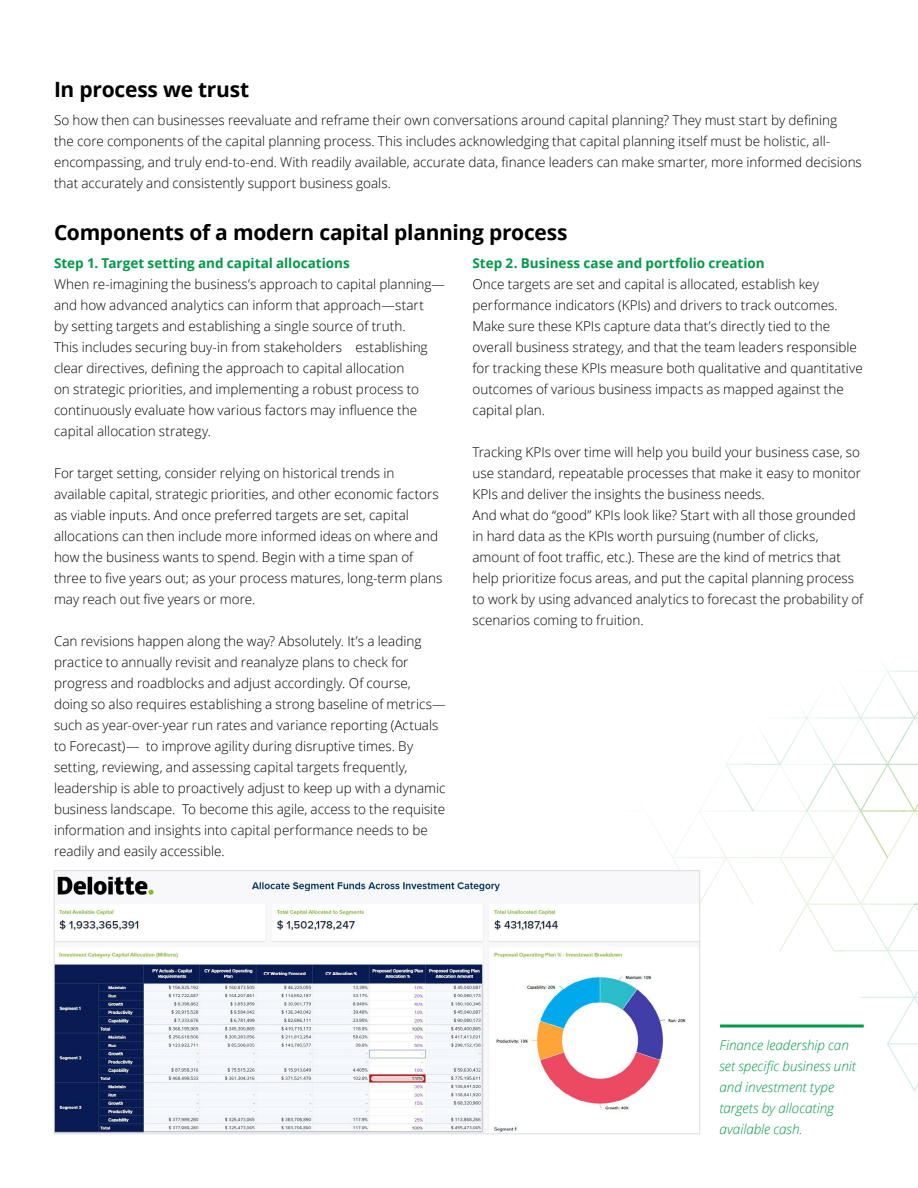
<style>
.page{position:relative;width:918px;height:1188px;background:#fff}
.page>*{position:absolute;margin:0;border:0;box-sizing:border-box;transform-origin:0 0}
.t1{font:700 21px "Open Sans";letter-spacing:-.015em;color:#000}
.t2{font:300 13.5px/21px "Open Sans";color:#000}
.t3{font:italic 300 13.5px/21px "Open Sans";letter-spacing:-.005em;color:#009a49}
.t4{font:700 13.5px "Open Sans";color:#009a49}
</style>
<div class="page">
<img style="left:658px;top:810px;width:183px;height:140px">
<img style="left:841px;top:822px;width:77px;height:269px">
<img style="left:779px;top:950px;width:64px;height:1px">
<img style="left:854px;top:664px;width:49px;height:194px">
<img style="left:759px;top:664px;width:97px;height:148px">
<img style="left:903px;top:670px;width:15px;height:235px">
<img style="left:726px;top:763px;width:33px;height:49px">
<img style="left:56px;top:872px;width:642px;height:260px">
<div style="left:54px;top:870px;width:646px;height:264px;border:1px solid #dcddde"></div>
<svg style="left:720px;top:1024px;width:144px;height:4px"></svg>
<h1 class="t1" style="left:54px;top:75px;width:197px">In process we trust</h1>
<p class="t2" style="left:54px;top:109px;width:809px">So how then can businesses reevaluate and reframe their own conversations around capital planning? They must start by defining<br>the core components of the capital planning process. This includes acknowledging that capital planning itself must be holistic, all&shy;encompassing, and truly end-to-end. With readily available, accurate data, finance leaders can make smarter, more informed decisions that accurately and consistently support business goals.</p>
<h1 class="t1" style="left:54px;top:217px;width:515px">Components of a modern capital planning process</h1>
<p class="t4" style="left:54px;top:254px;width:297px">Step 1. Target setting and capital allocations</p>
<p class="t2" style="left:54px;top:273px;width:393px">When re-imagining the business’s approach to capital planning— and how advanced analytics can inform that approach—start<br>by setting targets and establishing a single source of truth.<br>This includes securing buy-in from stakeholders establishing clear directives, defining the approach to capital allocation<br>on strategic priorities, and implementing a robust process to continuously evaluate how various factors may influence the capital allocation strategy.</p>
<p class="t2" style="left:54px;top:462px;width:390px">For target setting, consider relying on historical trends in available capital, strategic priorities, and other economic factors as viable inputs. And once preferred targets are set, capital allocations can then include more informed ideas on where and how the business wants to spend. Begin with a time span of three to five years out; as your process matures, long-term plans may reach out five years or more.</p>
<p class="t2" style="left:54px;top:631px;width:393px">Can revisions happen along the way? Absolutely. It’s a leading practice to annually revisit and reanalyze plans to check for progress and roadblocks and adjust accordingly. Of course, doing so also requires establishing a strong baseline of metrics— such as year-over-year run rates and variance reporting (Actuals to Forecast)— to improve agility during disruptive times. By setting, reviewing, and assessing capital targets frequently, leadership is able to proactively adjust to keep up with a dynamic business landscape. To become this agile, access to the requisite information and insights into capital performance needs to be readily and easily accessible.</p>
<p class="t4" style="left:472px;top:254px;width:294px">Step 2. Business case and portfolio creation</p>
<p class="t2" style="left:472px;top:274px;width:392px">Once targets are set and capital is allocated, establish key performance indicators (KPIs) and drivers to track outcomes.<br>Make sure these KPIs capture data that’s directly tied to the overall business strategy, and that the team leaders responsible for tracking these KPIs measure both qualitative and quantitative outcomes of various business impacts as mapped against the capital plan.</p>
<p class="t2" style="left:472px;top:442px;width:392px">Tracking KPIs over time will help you build your business case, so use standard, repeatable processes that make it easy to monitor KPIs and deliver the insights the business needs.<br>And what do “good” KPIs look like? Start with all those grounded in hard data as the KPIs worth pursuing (number of clicks, amount of foot traffic, etc.). These are the kind of metrics that help prioritize focus areas, and put the capital planning process to work by using advanced analytics to forecast the probability of scenarios coming to fruition.</p>
<p class="t3" style="left:720px;top:1034px;width:138px">Finance leadership can set specific business unit and investment type targets by allocating available cash.</p>
</div>
